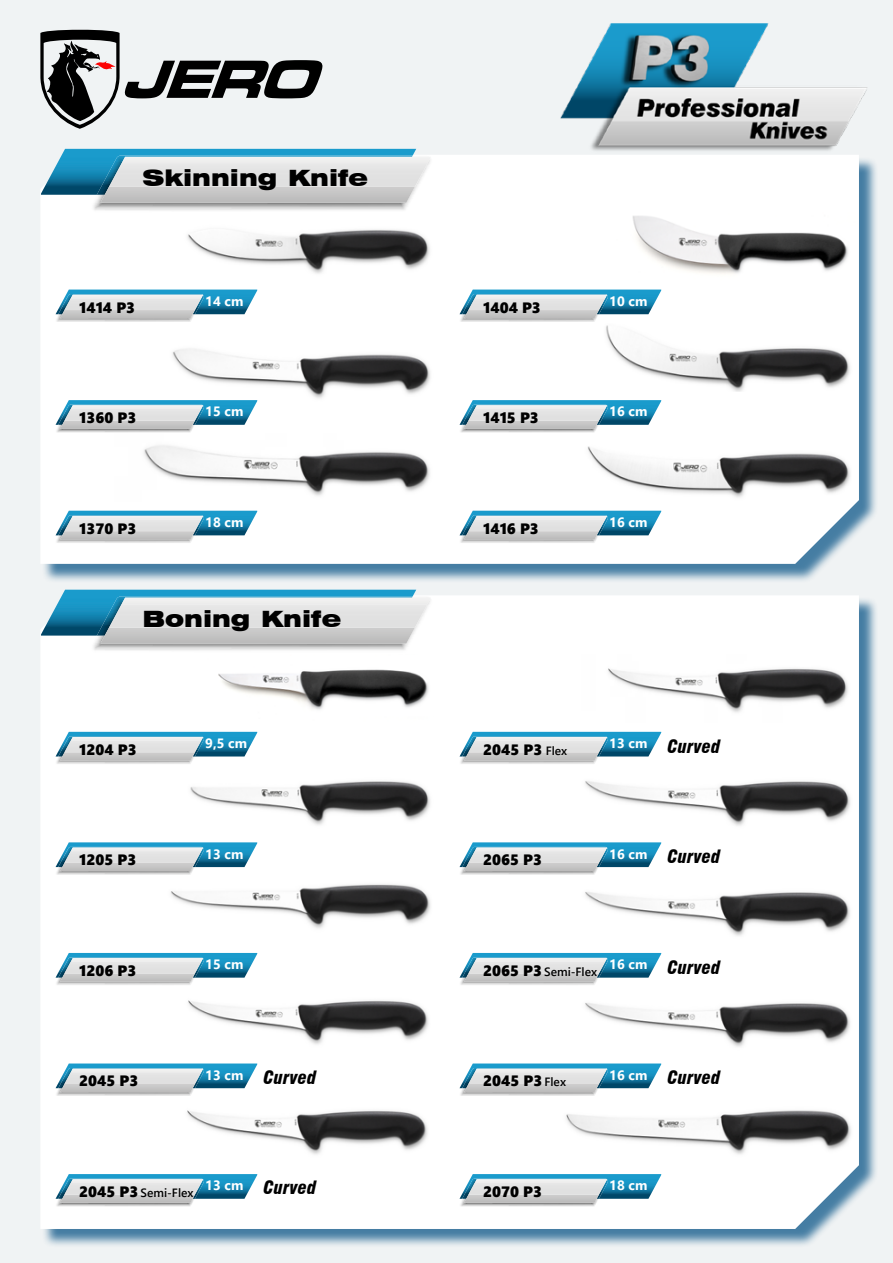
<style>
.page{position:relative;width:893px;height:1263px;background:#f0f3f4}
.page>*{position:absolute;margin:0;border:0;box-sizing:border-box;transform-origin:0 0}
.t1{font:900 expanded 22.5px "Swiss 721 BT";color:#000}
.t2{font:italic 900 condensed 18px "Swiss 721 BT";color:#000}
.t3{font:15px "Segoe UI Black";color:#000}
.t4{font:700 13.5px "Segoe UI";color:#fff}
.t5{font:600 12px "Segoe UI";color:#000}
.s1{font-family:"Segoe UI";font-weight:600;font-size:12px}
.s2{font-family:"Segoe UI Black";font-weight:400;font-size:15px}
</style>
<div class="page">
<div style="left:42px;top:157px;width:836px;height:426px;background:#0c5688;opacity:.75"></div>
<div style="left:41px;top:155px;width:818px;height:409px;background:#fff"></div>
<div style="left:42px;top:598px;width:836px;height:650px;background:#0c5688;opacity:.75"></div>
<div style="left:41px;top:596px;width:818px;height:633px;background:#fff"></div>
<img style="left:91px;top:155px;width:341px;height:57px">
<svg style="left:41px;top:149px;width:390px;height:54px"></svg>
<div style="left:109px;top:164px;width:318px;height:23px;background:#e2e2e2"></div>
<img style="left:91px;top:596px;width:341px;height:57px">
<svg style="left:41px;top:590px;width:390px;height:53px"></svg>
<div style="left:109px;top:605px;width:318px;height:23px;background:#e2e2e2"></div>
<svg style="left:40px;top:30px;width:283px;height:99px"></svg>
<img style="left:561px;top:23px;width:306px;height:128px">
<img style="left:145px;top:876px;width:304px;height:66px">
<img style="left:193px;top:655px;width:244px;height:68px">
<img style="left:181px;top:765px;width:272px;height:68px">
<img style="left:143px;top:336px;width:304px;height:68px">
<img style="left:115px;top:434px;width:334px;height:68px">
<img style="left:603px;top:213px;width:254px;height:68px">
<img style="left:578px;top:323px;width:278px;height:68px">
<img style="left:562px;top:765px;width:291px;height:68px">
<img style="left:562px;top:876px;width:295px;height:68px">
<img style="left:562px;top:986px;width:295px;height:68px">
<img style="left:542px;top:1097px;width:314px;height:68px">
<img style="left:162px;top:986px;width:285px;height:68px">
<img style="left:161px;top:1097px;width:285px;height:68px">
<img style="left:581px;top:655px;width:271px;height:68px">
<img style="left:153px;top:213px;width:282px;height:68px">
<img style="left:565px;top:434px;width:287px;height:68px">
<img style="left:459px;top:539px;width:140px;height:4px">
<svg style="left:459px;top:511px;width:202px;height:28px"></svg>
<img style="left:468px;top:519px;width:137px;height:12px">
<img style="left:459px;top:429px;width:140px;height:4px">
<svg style="left:459px;top:400px;width:202px;height:29px"></svg>
<div style="left:468px;top:409px;width:137px;height:12px;background:#e2e2e2"></div>
<img style="left:459px;top:318px;width:140px;height:4px">
<svg style="left:459px;top:290px;width:202px;height:28px"></svg>
<img style="left:468px;top:298px;width:137px;height:12px">
<img style="left:55px;top:314px;width:140px;height:8px">
<svg style="left:56px;top:290px;width:201px;height:28px"></svg>
<img style="left:65px;top:298px;width:136px;height:12px">
<img style="left:55px;top:535px;width:140px;height:8px">
<svg style="left:56px;top:511px;width:201px;height:28px"></svg>
<img style="left:65px;top:519px;width:136px;height:12px">
<img style="left:55px;top:425px;width:140px;height:8px">
<svg style="left:56px;top:400px;width:201px;height:29px"></svg>
<div style="left:65px;top:409px;width:136px;height:12px;background:#e2e2e2"></div>
<img style="left:459px;top:1203px;width:140px;height:3px">
<svg style="left:459px;top:1174px;width:202px;height:29px"></svg>
<div style="left:468px;top:1183px;width:137px;height:11px;background:#e2e2e2"></div>
<img style="left:55px;top:978px;width:140px;height:7px">
<svg style="left:56px;top:953px;width:201px;height:29px"></svg>
<img style="left:65px;top:962px;width:136px;height:11px">
<img style="left:55px;top:867px;width:140px;height:8px">
<svg style="left:56px;top:842px;width:201px;height:29px"></svg>
<div style="left:65px;top:851px;width:136px;height:12px;background:#e2e2e2"></div>
<img style="left:55px;top:756px;width:140px;height:8px">
<svg style="left:56px;top:732px;width:201px;height:29px"></svg>
<img style="left:65px;top:740px;width:136px;height:12px">
<img style="left:459px;top:761px;width:140px;height:3px">
<svg style="left:459px;top:732px;width:202px;height:29px"></svg>
<img style="left:468px;top:740px;width:137px;height:12px">
<img style="left:459px;top:1092px;width:140px;height:4px">
<svg style="left:459px;top:1063px;width:202px;height:29px"></svg>
<img style="left:468px;top:1072px;width:137px;height:12px">
<img style="left:459px;top:982px;width:140px;height:3px">
<svg style="left:459px;top:953px;width:202px;height:29px"></svg>
<div style="left:468px;top:962px;width:137px;height:11px;background:#e2e2e2"></div>
<img style="left:459px;top:871px;width:140px;height:4px">
<svg style="left:459px;top:842px;width:202px;height:29px"></svg>
<div style="left:468px;top:851px;width:137px;height:12px;background:#e2e2e2"></div>
<img style="left:55px;top:1088px;width:140px;height:8px">
<svg style="left:56px;top:1063px;width:201px;height:29px"></svg>
<img style="left:65px;top:1072px;width:136px;height:12px">
<img style="left:55px;top:1199px;width:140px;height:7px">
<svg style="left:56px;top:1174px;width:201px;height:29px"></svg>
<img style="left:65px;top:1183px;width:136px;height:11px">
<h1 class="t1" style="left:142px;top:164px;width:227px">Skinning Knife</h1>
<p class="t3" style="left:79px;top:296px;width:58px">1414 P3</p>
<p class="t4" style="left:205px;top:288px;width:40px">14 cm</p>
<p class="t3" style="left:483px;top:296px;width:59px">1404 P3</p>
<p class="t4" style="left:609px;top:288px;width:40px">10 cm</p>
<p class="t3" style="left:79px;top:407px;width:59px">1360 P3</p>
<p class="t4" style="left:205px;top:399px;width:40px">15 cm</p>
<p class="t3" style="left:483px;top:407px;width:57px">1415 P3</p>
<p class="t4" style="left:609px;top:399px;width:40px">16 cm</p>
<p class="t3" style="left:79px;top:517px;width:59px">1370 P3</p>
<p class="t4" style="left:205px;top:509px;width:40px">18 cm</p>
<p class="t3" style="left:483px;top:517px;width:57px">1416 P3</p>
<p class="t4" style="left:609px;top:509px;width:40px">16 cm</p>
<h1 class="t1" style="left:142px;top:605px;width:200px">Boning Knife</h1>
<p class="t3" style="left:79px;top:738px;width:59px">1204 P3</p>
<p class="t4" style="left:205px;top:730px;width:43px">9,5 cm</p>
<p class="t3" style="left:483px;top:738px;width:86px">2045 P3 <span class="s1">Flex</span></p>
<p class="t2" style="left:609px;top:735px;width:113px"><sup>13</sup> <sup>cm</sup> Curved</p>
<p class="t3" style="left:79px;top:849px;width:59px">1205 P3</p>
<p class="t4" style="left:205px;top:841px;width:40px">13 cm</p>
<p class="t3" style="left:483px;top:849px;width:60px">2065 P3</p>
<p class="t2" style="left:609px;top:846px;width:113px"><sup>16</sup> <sup>cm</sup> Curved</p>
<p class="t3" style="left:79px;top:960px;width:59px">1206 P3</p>
<p class="t4" style="left:205px;top:951px;width:40px">15 cm</p>
<p class="t5" style="left:483px;top:960px;width:116px"><span class="s2">2065 P3</span> Semi-Flex</p>
<p class="t2" style="left:609px;top:956px;width:113px"><sup>16</sup> <sup>cm</sup> Curved</p>
<p class="t3" style="left:79px;top:1070px;width:61px">2045 P3</p>
<p class="t2" style="left:205px;top:1066px;width:113px"><sup>13</sup> <sup>cm</sup> Curved</p>
<p class="t3" style="left:483px;top:1070px;width:84px">2045 P3 <span class="s1">Flex</span></p>
<p class="t2" style="left:609px;top:1067px;width:113px"><sup>16</sup> <sup>cm</sup> Curved</p>
<p class="t5" style="left:79px;top:1181px;width:116px"><span class="s2">2045 P3</span> Semi-Flex</p>
<p class="t2" style="left:205px;top:1177px;width:113px"><sup>13</sup> <sup>cm</sup> Curved</p>
<p class="t3" style="left:483px;top:1181px;width:60px">2070 P3</p>
<p class="t4" style="left:609px;top:1173px;width:40px">18 cm</p>
</div>
